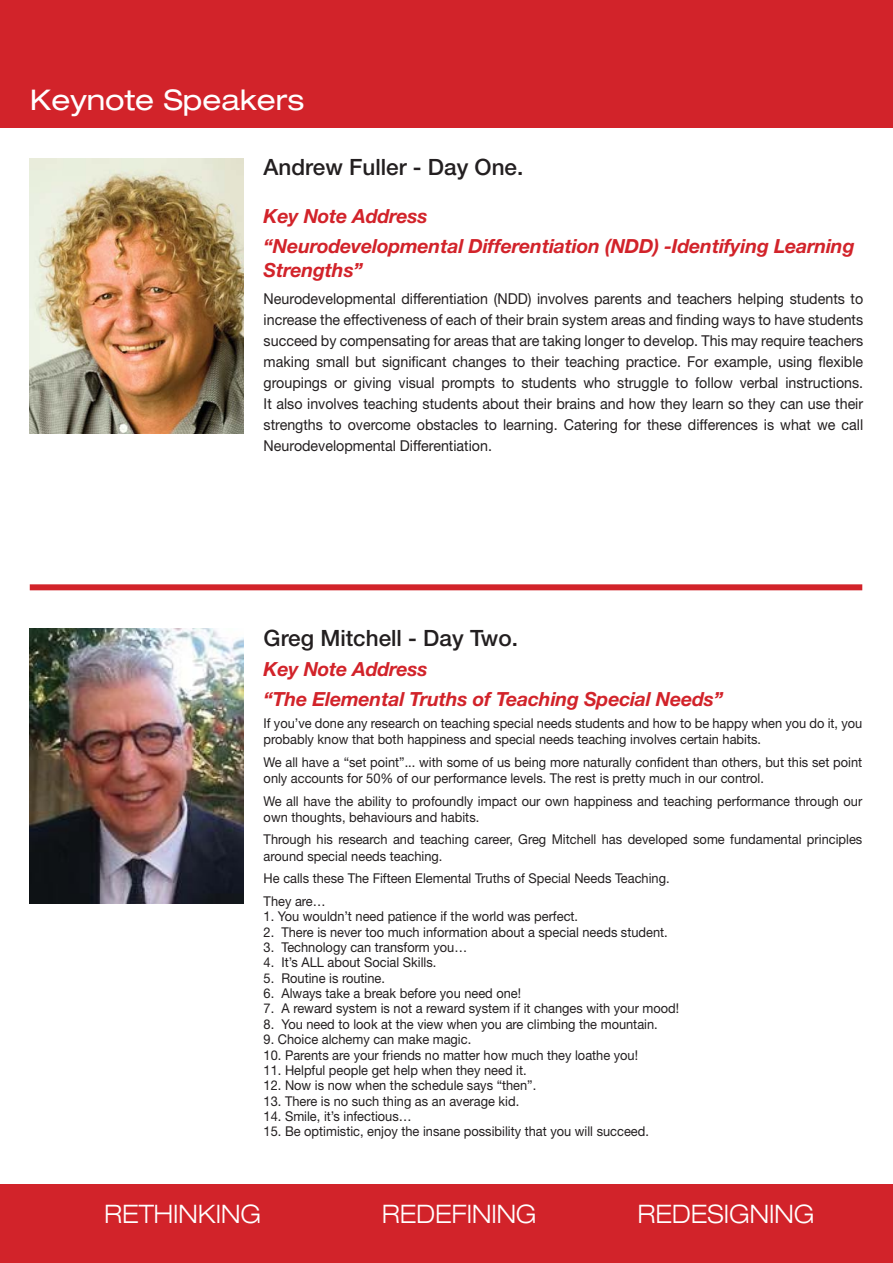
<style>
.page{position:relative;width:893px;height:1263px;background:#fff}
.page>*{position:absolute;margin:0;border:0;box-sizing:border-box;transform-origin:0 0}
.t1{font:expanded 28.5px "Helvetica Neue LT Std";color:#fff}
.t2{font:300 expanded 25.5px "Helvetica Neue LT Std";color:#fff;scale:.95 1}
.t3{font:500 22.5px "Helvetica Neue LT Std";color:#231f20}
.t4{font:italic 700 19.5px/29.8px "Helvetica Neue LT Std";letter-spacing:-.01em;color:#d2232a}
.t5{font:15px/21px "Helvetica Neue LT Std";color:#231f20;text-align:justify;scale:.95 1}
.t6{font:13.5px/16.2px "Helvetica Neue LT Std";color:#231f20;scale:.95 1}
</style>
<div class="page">
<div style="left:0;top:0;width:893px;height:128px;background:#d2232a"></div>
<img style="left:30px;top:159px;width:213px;height:274px">
<img style="left:30px;top:628px;width:213px;height:276px">
<div style="left:30px;top:584px;width:832px;height:6px;background:#d2232a"></div>
<div style="left:0;top:1184px;width:893px;height:79px;background:#d2232a"></div>
<h1 class="t1" style="left:30px;top:90px;width:276px">Keynote Speakers</h1>
<h3 class="t3" style="left:264px;top:159px;width:261px">Andrew Fuller - Day One.</h3>
<h3 class="t4" style="left:264px;top:204px;width:592px">Key Note Address<br>“Neurodevelopmental Differentiation (NDD) -Identifying Learning</h3>
<h3 class="t4" style="left:264px;top:257px;width:101px">Strengths”</h3>
<p class="t5" style="left:264px;top:290px;width:633px">Neurodevelopmental differentiation (NDD) involves parents and teachers helping students to increase the effectiveness of each of their brain system areas and finding ways to have students succeed by compensating for areas that are taking longer to develop. This may require teachers making small but significant changes to their teaching practice. For example, using flexible groupings or giving visual prompts to students who struggle to follow verbal instructions.<br>It also involves teaching students about their brains and how they learn so they can use their strengths to overcome obstacles to learning. Catering for these differences is what we call Neurodevelopmental Differentiation.</p>
<h3 class="t3" style="left:264px;top:630px;width:256px">Greg Mitchell - Day Two.</h3>
<h3 class="t4" style="left:264px;top:656px;width:461px">Key Note Address<br>“The Elemental Truths of Teaching Special Needs”</h3>
<p class="t6" style="left:264px;top:717px;width:632px">If you’ve done any research on teaching special needs students and how to be happy when you do it, you probably know that both happiness and special needs teaching involves certain habits.</p>
<p class="t6" style="left:264px;top:756px;width:632px">We all have a “set point”... with some of us being more naturally confident than others, but this set point only accounts for 50% of our performance levels. The rest is pretty much in our control.</p>
<p class="t6" style="left:264px;top:794px;width:632px">We all have the ability to profoundly impact our own happiness and teaching performance through our own thoughts, behaviours and habits.</p>
<p class="t6" style="left:264px;top:833px;width:632px">Through his research and teaching career, Greg Mitchell has developed some fundamental principles around special needs teaching.</p>
<p class="t6" style="left:264px;top:869px;width:429px;line-height:22.6px">He calls these The Fifteen Elemental Truths of Special Needs Teaching.<br>They are…</p>
<p class="t6" style="left:264px;top:910px;width:333px">1. You wouldn’t need patience if the world was perfect.</p>
<p class="t6" style="left:264px;top:925px;width:427px">2. There is never too much information about a special needs student.</p>
<p class="t6" style="left:264px;top:941px;width:216px">3. Technology can transform you…</p>
<p class="t6" style="left:264px;top:956px;width:183px">4. It’s ALL about Social Skills.</p>
<p class="t6" style="left:264px;top:971px;width:129px">5. Routine is routine.</p>
<p class="t6" style="left:264px;top:987px;width:273px">6. Always take a break before you need one!</p>
<p class="t6" style="left:264px;top:1002px;width:439px">7. A reward system is not a reward system if it changes with your mood!</p>
<p class="t6" style="left:264px;top:1017px;width:416px">8. You need to look at the view when you are climbing the mountain.</p>
<p class="t6" style="left:264px;top:1033px;width:220px">9. Choice alchemy can make magic.</p>
<p class="t6" style="left:264px;top:1048px;width:396px">10. Parents are your friends no matter how much they loathe you!</p>
<p class="t6" style="left:264px;top:1064px;width:278px">11. Helpful people get help when they need it.</p>
<p class="t6" style="left:264px;top:1079px;width:289px">12. Now is now when the schedule says “then”.</p>
<p class="t6" style="left:264px;top:1094px;width:271px">13. There is no such thing as an average kid.</p>
<p class="t6" style="left:264px;top:1110px;width:157px">14. Smile, it’s infectious…</p>
<p class="t6" style="left:264px;top:1125px;width:407px">15. Be optimistic, enjoy the insane possibility that you will succeed.</p>
<h2 class="t2" style="left:91px;top:1199px;width:167px">RETHINKING</h2>
<h2 class="t2" style="left:369px;top:1199px;width:164px">REDEFINING</h2>
<h2 class="t2" style="left:625px;top:1199px;width:188px">REDESIGNING</h2>
<h2 class="t2" style="left:104px;top:1199px;width:167px">RETHINKING</h2>
<h2 class="t2" style="left:382px;top:1199px;width:164px">REDEFINING</h2>
<h2 class="t2" style="left:637px;top:1199px;width:188px">REDESIGNING</h2>
</div>
